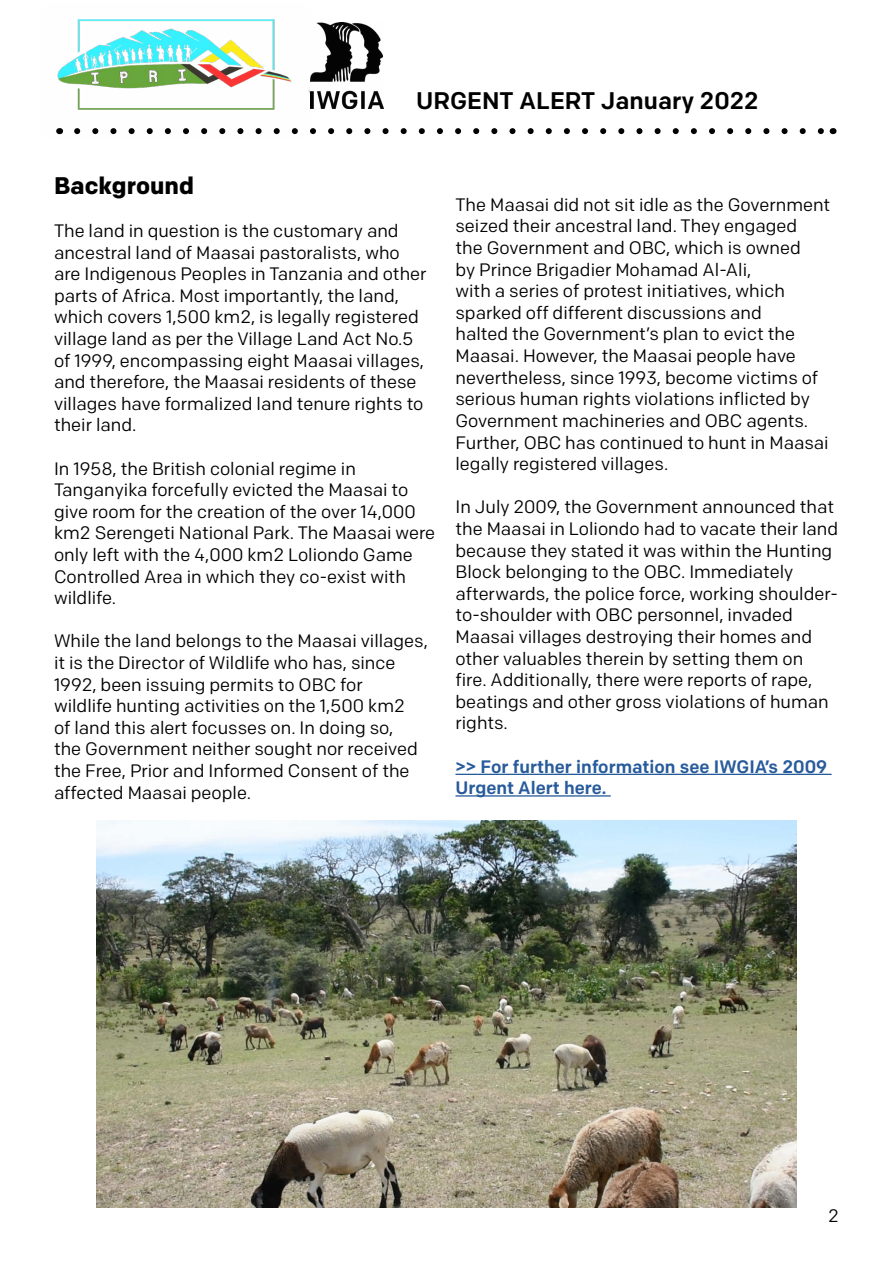
<style>
.page{position:relative;width:893px;height:1263px;background:#fff}
.page>*{position:absolute;margin:0;border:0;box-sizing:border-box;transform-origin:0 0}
.t1{font:500 24px "Colfax";color:#000}
.t2{font:700 24px "Colfax";color:#000}
.t3{font:18px/21.6px "Colfax";color:#000}
.t4{font:500 18px/21.6px "Colfax";color:#275b9b}
</style>
<div class="page">
<hr style="left:455px;top:774px;width:377px;height:1px;background:#275b9b">
<hr style="left:455px;top:795px;width:156px;height:1px;background:#275b9b">
<img style="left:56px;top:19px;width:254px;height:116px">
<img style="left:310px;top:22px;width:74px;height:86px">
<svg style="left:77px;top:128px;width:747px;height:6px"></svg>
<img style="left:96px;top:820px;width:700px;height:387px">
<h1 class="t1" style="left:416px;top:86px;width:344px">URGENT ALERT January 2022</h1>
<h1 class="t2" style="left:54px;top:171px;width:142px">Background</h1>
<p class="t3" style="left:54px;top:220px;width:374px">The land in question is the customary and ancestral land of Maasai pastoralists, who are Indigenous Peoples in Tanzania and other parts of Africa. Most importantly, the land, which covers 1,500 km2, is legally registered village land as per the Village Land Act No.5 of 1999, encompassing eight Maasai villages, and therefore, the Maasai residents of these villages have formalized land tenure rights to their land.</p>
<p class="t3" style="left:54px;top:457px;width:383px">In 1958, the British colonial regime in Tanganyika forcefully evicted the Maasai to give room for the creation of the over 14,000 km2 Serengeti National Park. The Maasai were only left with the 4,000 km2 Loliondo Game Controlled Area in which they co-exist with wildlife.</p>
<p class="t3" style="left:54px;top:630px;width:376px">While the land belongs to the Maasai villages, it is the Director of Wildlife who has, since 1992, been issuing permits to OBC for<br>wildlife hunting activities on the 1,500 km2<br>of land this alert focusses on. In doing so,<br>the Government neither sought nor received the Free, Prior and Informed Consent of the affected Maasai people.</p>
<p class="t3" style="left:455px;top:194px;width:376px">The Maasai did not sit idle as the Government seized their ancestral land. They engaged<br>the Government and OBC, which is owned<br>by Prince Brigadier Mohamad Al-Ali,<br>with a series of protest initiatives, which sparked off different discussions and<br>halted the Government’s plan to evict the Maasai. However, the Maasai people have nevertheless, since 1993, become victims of serious human rights violations inflicted by Government machineries and OBC agents.<br>Further, OBC has continued to hunt in Maasai legally registered villages.</p>
<p class="t3" style="left:455px;top:496px;width:384px">In July 2009, the Government announced that the Maasai in Loliondo had to vacate their land because they stated it was within the Hunting Block belonging to the OBC. Immediately afterwards, the police force, working shoulder&shy;to-shoulder with OBC personnel, invaded Maasai villages destroying their homes and other valuables therein by setting them on fire. Additionally, there were reports of rape, beatings and other gross violations of human rights.</p>
<p class="t4" style="left:455px;top:755px;width:373px">&gt;&gt; For further information see IWGIA’s 2009<br>Urgent Alert here.</p>
<p class="t3" style="left:828px;top:1205px;width:12px">2</p>
</div>
